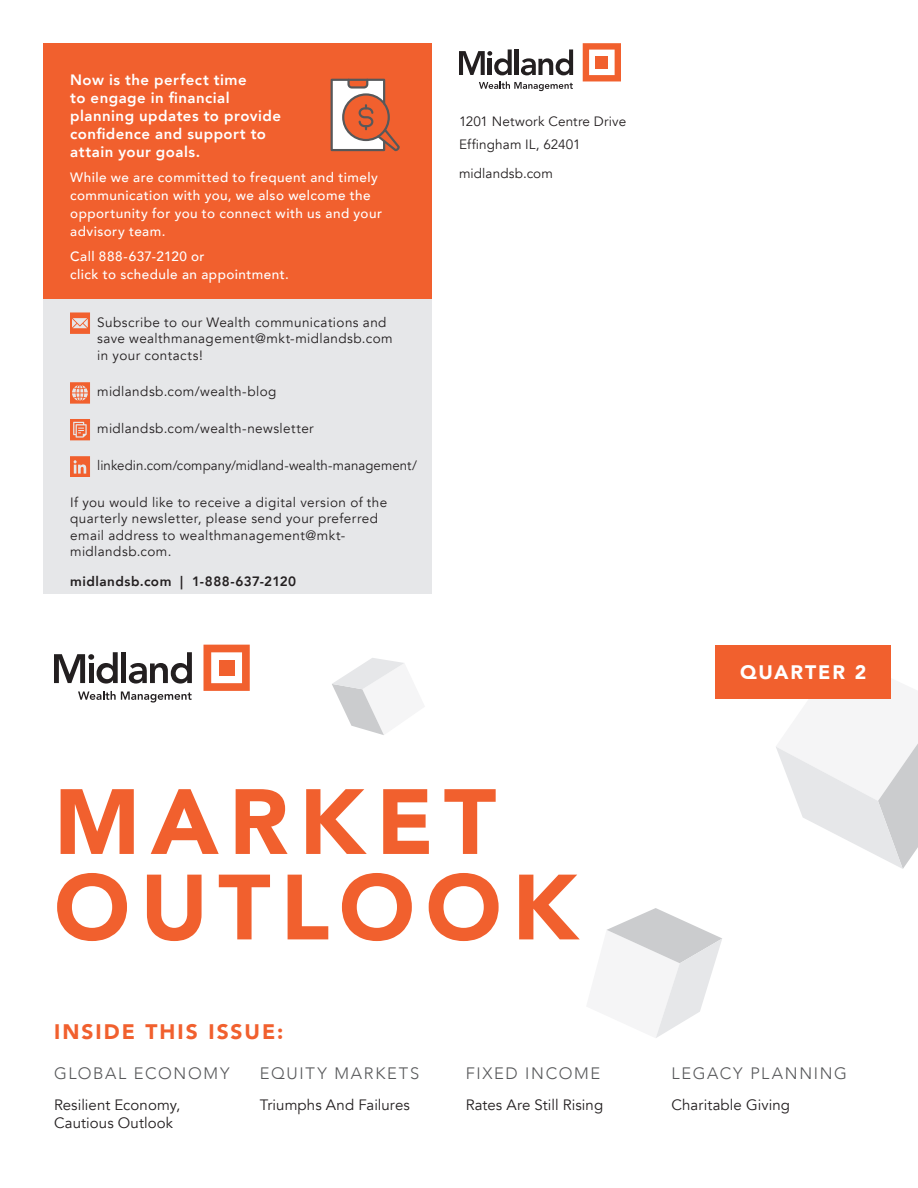
<style>
.page{position:relative;width:918px;height:1188px;background:#fff}
.page>*{position:absolute;margin:0;border:0;box-sizing:border-box;transform-origin:0 0}
.t1{font:900 91.5px/85.5px "Avenir";letter-spacing:.115em;color:#f1602e}
.t2{font:900 21px "Avenir";letter-spacing:.095em;color:#f1602e}
.t3{font:900 19.5px "Avenir";letter-spacing:.095em;color:#fff}
.t4{font:300 16.5px "Avenir";letter-spacing:.1em;color:#57585a}
.t5{font:800 15px/18px "Avenir";letter-spacing:.03em;color:#fff}
.t6{font:15px/18px "Avenir";letter-spacing:.005em;color:#231f20}
.t7{font:13.5px/16.5px "Avenir";letter-spacing:.03em;color:#231f20}
.t8{font:500 13.5px/18px "Avenir";letter-spacing:.035em;color:#fff}
.t9{font:13.5px/23px "Avenir";letter-spacing:.01em;color:#231f20}
.t10{font:13.5px "Avenir";letter-spacing:.005em;color:#231f20}
.t11{font:800 13.5px "Avenir";letter-spacing:.035em;color:#231f20}
</style>
<div class="page">
<svg style="left:776px;top:743px;width:142px;height:126px"></svg>
<svg style="left:332px;top:658px;width:72px;height:77px"></svg>
<svg style="left:607px;top:908px;width:115px;height:130px"></svg>
<div style="left:43px;top:43px;width:389px;height:257px;background:#f1602e"></div>
<div style="left:43px;top:300px;width:389px;height:294px;background:#e6e7e9"></div>
<svg style="left:70px;top:312px;width:20px;height:22px"></svg>
<svg style="left:70px;top:382px;width:20px;height:22px"></svg>
<svg style="left:70px;top:419px;width:20px;height:21px"></svg>
<svg style="left:70px;top:456px;width:20px;height:21px"></svg>
<div style="left:716px;top:645px;width:175px;height:54px;background:#f1602e"></div>
<svg style="left:203px;top:645px;width:47px;height:46px"></svg>
<svg style="left:54px;top:652px;width:64px;height:32px"></svg>
<div style="left:121px;top:652px;width:5px;height:31px;background:#231f20"></div>
<svg style="left:129px;top:652px;width:63px;height:32px"></svg>
<svg style="left:78px;top:691px;width:114px;height:12px"></svg>
<svg style="left:583px;top:43px;width:38px;height:38px"></svg>
<svg style="left:459px;top:49px;width:53px;height:26px"></svg>
<div style="left:514px;top:49px;width:5px;height:26px;background:#231f20"></div>
<svg style="left:521px;top:49px;width:52px;height:26px"></svg>
<svg style="left:479px;top:82px;width:94px;height:9px"></svg>
<svg style="left:330px;top:78px;width:70px;height:74px"></svg>
<p class="t5" style="left:70px;top:71px;width:212px">Now is the perfect time<br>to engage in financial planning updates to provide confidence and support to attain your goals.</p>
<p class="t8" style="left:70px;top:168px;width:313px">While we are committed to frequent and timely communication with you, we also welcome the opportunity for you to connect with us and your advisory team.</p>
<p class="t8" style="left:70px;top:246px;width:220px">Call 888-637-2120 or<br>click to schedule an appointment.</p>
<p class="t7" style="left:97px;top:314px;width:297px">Subscribe to our Wealth communications and save wealthmanagement@mkt-midlandsb.com in your contacts!</p>
<p class="t7" style="left:97px;top:384px;width:181px">midlandsb.com/wealth-blog</p>
<p class="t7" style="left:97px;top:421px;width:218px">midlandsb.com/wealth-newsletter</p>
<p class="t10" style="left:97px;top:457px;width:321px">linkedin.com/company/midland-wealth-management/</p>
<p class="t7" style="left:70px;top:494px;width:319px">If you would like to receive a digital version of the quarterly newsletter, please send your preferred email address to wealthmanagement@mkt&shy;midlandsb.com.</p>
<p class="t11" style="left:70px;top:571px;width:228px">midlandsb.com | 1-888-637-2120</p>
<p class="t9" style="left:459px;top:110px;width:169px">1201 Network Centre Drive<br>Effingham IL, 62401</p>
<p class="t9" style="left:459px;top:163px;width:96px">midlandsb.com</p>
<h1 class="t1" style="left:54px;top:777px;width:526px">MARKET<br>OUTLOOK</h1>
<h2 class="t2" style="left:54px;top:1014px;width:231px">INSIDE THIS ISSUE:</h2>
<p class="t4" style="left:54px;top:1064px;width:177px">GLOBAL ECONOMY</p>
<p class="t6" style="left:54px;top:1097px;width:128px">Resilient Economy,<br>Cautious Outlook</p>
<p class="t4" style="left:260px;top:1064px;width:161px">EQUITY MARKETS</p>
<p class="t6" style="left:260px;top:1097px;width:152px">Triumphs And Failures</p>
<p class="t4" style="left:466px;top:1064px;width:136px">FIXED INCOME</p>
<p class="t6" style="left:466px;top:1097px;width:139px">Rates Are Still Rising</p>
<h3 class="t3" style="left:740px;top:655px;width:128px">QUARTER 2</h3>
<p class="t4" style="left:672px;top:1064px;width:177px">LEGACY PLANNING</p>
<p class="t6" style="left:672px;top:1097px;width:120px">Charitable Giving</p>
</div>
